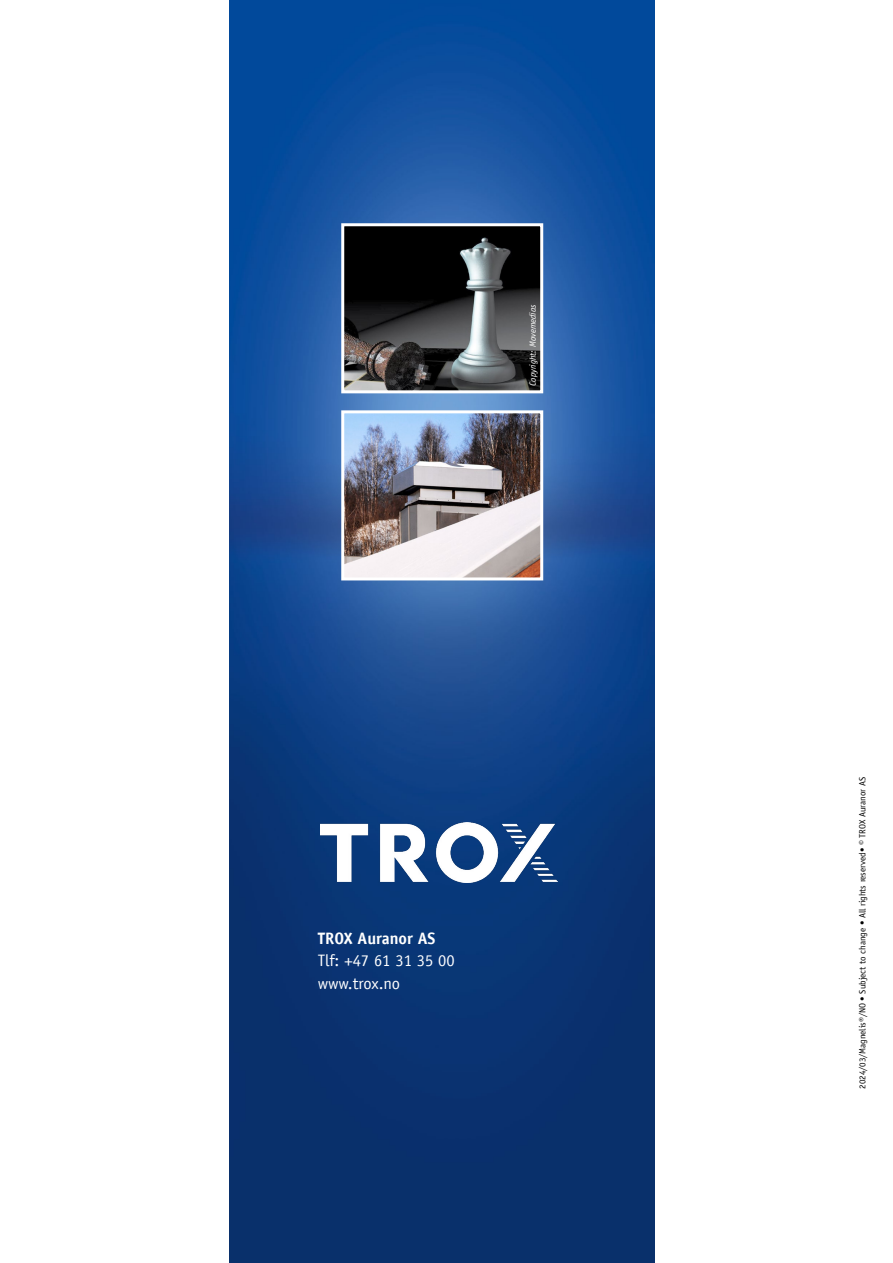
<style>
.page{position:relative;width:893px;height:1263px;background:#fff}
.page>*{position:absolute;margin:0;border:0;box-sizing:border-box;transform-origin:0 0}
.t1{font:16.5px/22.5px "TROX Officina Sans";color:#fff}
.t2{font:700 16.5px "TROX Officina Sans";color:#fff}
.t3{font:9px "TROX Officina Sans";color:#000}
.t4{font:italic 9px "TROX Officina Sans";color:#fff}
.s1{font-weight:700}
</style>
<div class="page">
<img style="left:230px;top:0;width:425px;height:1263px">
<img style="left:321px;top:822px;width:236px;height:60px">
<img style="left:345px;top:414px;width:194px;height:162px">
<div style="left:341px;top:410px;width:202px;height:170px;border:3px solid #fff"></div>
<img style="left:345px;top:227px;width:194px;height:162px">
<div style="left:341px;top:223px;width:202px;height:170px;border:3px solid #fff"></div>
<p class="t4" style="left:527px;top:386px;width:83px;rotate:-90deg">Copyright: Movemedias</p>
<h1 class="t2" style="left:318px;top:928px;width:119px">TROX Auranor AS</h1>
<h1 class="t1" style="left:318px;top:949px;width:138px">Tlf: +47 61 31 35 00 www.trox.no</h1>
<p class="t3" style="left:857px;top:1089px;width:313px;rotate:-90deg">2024/03/Magnelis<span class="s1">®</span>/NO • Subject to change • All rights reserved• © TROX Auranor AS</p>
</div>
